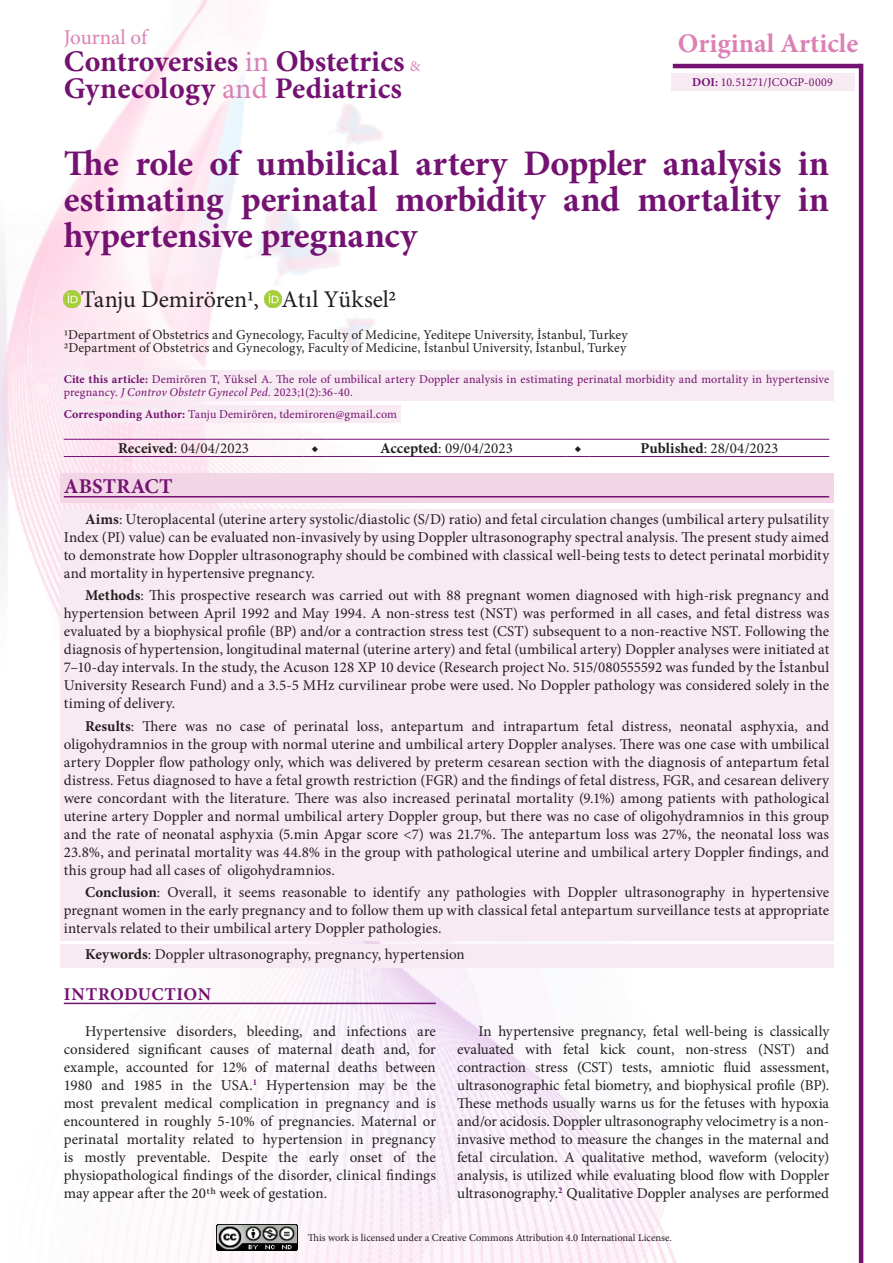
<style>
.page{position:relative;width:893px;height:1263px;background:#fff}
.page>*{position:absolute;margin:0;border:0;box-sizing:border-box;transform-origin:0 0}
.Makale_Başlığı{font:700 36px/36px "Minion Pro";letter-spacing:-.005em;color:#741272;text-align:justify}
.t1{font:700 30px/27px "Minion Pro";color:#741272}
.t2{font:700 27px "Minion Pro";color:#db81b5}
.Yazarlar{font:24px "Minion Pro";letter-spacing:-.01em;color:#231f20}
.t3{font:21px "Minion Pro";letter-spacing:-.005em;color:#db81b5}
.Abstract_Başlık{font:700 21px "Minion Pro";letter-spacing:.005em;color:#741272}
._1__BAŞLIK{font:700 18px "Minion Pro";letter-spacing:.015em;color:#741272}
.Abstract{font:15px/18px "Minion Pro";color:#231f20;text-align:justify}
.Ana_metin{font:15px/18px "Minion Pro";color:#231f20;text-align:justify}
.Table-Figure{font:15px "Minion Pro";letter-spacing:.015em;color:#231f20}
.Abstract_Keywords{font:15px "Minion Pro";color:#231f20}
.Table-Figure-2{font:700 15px "Minion Pro";color:#231f20}
.Kurumlar{font:13.5px "Minion Pro";letter-spacing:.01em;color:#231f20}
.Cite{font:12px/13.5px "Minion Pro";letter-spacing:.01em;color:#741272}
.t4{font:10.5px "Minion Pro";color:#231f20}
.s1{font-weight:400;color:#db81b5}
.s2{font-weight:400;font-size:15px;color:#db81b5}
.s3{font-weight:700}
.s4{font-style:italic}
</style>
<div class="page">
<img style="left:0;top:0;width:864px;height:1263px">
<hr style="left:673px;top:64px;width:188px;height:4px;background:#741272">
<hr style="left:859px;top:64px;width:4px;height:1199px;background:#741272">
<img style="left:216px;top:1225px;width:81px;height:25px">
<img style="left:64px;top:290px;width:17px;height:17px">
<img style="left:265px;top:290px;width:17px;height:17px">
<div style="left:60px;top:474px;width:773px;height:29px;background:#f2d6e6"></div>
<hr style="left:64px;top:496px;width:765px;height:1px;background:#741272">
<div style="left:60px;top:509px;width:773px;height:77px;background:#f8eaf2"></div>
<div style="left:60px;top:585px;width:773px;height:132px;background:#f8eaf2"></div>
<div style="left:60px;top:715px;width:773px;height:168px;background:#f8eaf2"></div>
<div style="left:60px;top:882px;width:773px;height:59px;background:#f8eaf2"></div>
<div style="left:60px;top:944px;width:773px;height:24px;background:#f8eaf2"></div>
<hr style="left:64px;top:1003px;width:372px;height:1px;background:#741272">
<div style="left:671px;top:73px;width:183px;height:17px;background:#f8eaf2"></div>
<div style="left:60px;top:370px;width:773px;height:30px;background:#f8eaf2"></div>
<div style="left:60px;top:405px;width:341px;height:17px;background:#f8eaf2"></div>
<hr style="left:64px;top:439px;width:239px;height:1px;background:#741272">
<svg style="left:303px;top:439px;width:24px;height:1px"></svg>
<hr style="left:327px;top:439px;width:239px;height:1px;background:#741272">
<svg style="left:566px;top:439px;width:24px;height:1px"></svg>
<hr style="left:590px;top:439px;width:239px;height:1px;background:#741272">
<hr style="left:64px;top:456px;width:239px;height:1px;background:#741272">
<svg style="left:303px;top:456px;width:24px;height:1px"></svg>
<hr style="left:327px;top:456px;width:239px;height:1px;background:#741272">
<svg style="left:566px;top:456px;width:24px;height:1px"></svg>
<hr style="left:590px;top:456px;width:239px;height:1px;background:#741272">
<h3 class="t3" style="left:64px;top:24px;width:85px">Journal of</h3>
<h2 class="t1" style="left:64px;top:48px;width:358px">Controversies <span class="s1">in</span> Obstetrics <span class="s2">&amp;<br></span>Gynecology <span class="s1">and</span> Pediatrics</h2>
<h3 class="t2" style="left:678px;top:25px;width:182px">Original Article</h3>
<p class="Cite" style="left:692px;top:76px;width:142px"><span class="s3">DOI:</span> 10.51271/JCOGP-0009</p>
<p class="Makale_Başlığı" style="left:64px;top:145px;width:767px">The role of umbilical artery Doppler analysis in estimating perinatal morbidity and mortality in hypertensive pregnancy</p>
<p class="Yazarlar" style="left:81px;top:284px;width:317px">Tanju Demirören1, Atıl Yüksel2</p>
<p class="Kurumlar" style="left:64px;top:325px;width:565px">1Department of Obstetrics and Gynecology, Faculty of Medicine, Yeditepe University, İstanbul, Turkey</p>
<p class="Kurumlar" style="left:64px;top:339px;width:564px">2Department of Obstetrics and Gynecology, Faculty of Medicine, İstanbul University, İstanbul, Turkey</p>
<p class="Cite" style="left:64px;top:372px;width:767px"><span class="s3">Cite this article:</span> Demirören T, Yüksel A. The role of umbilical artery Doppler analysis in estimating perinatal morbidity and mortality in hypertensive pregnancy. <span class="s4">J Controv Obstetr Gynecol Ped.</span> 2023;1(2):36-40.</p>
<p class="Cite" style="left:64px;top:407px;width:335px"><span class="s3">Corresponding Author:</span> Tanju Demirören, tdemiroren@gmail.com</p>
<p class="Table-Figure" style="left:118px;top:438px;width:133px"><span class="s3">Received</span>: 04/04/2023</p>
<p class="Table-Figure-2" style="left:311px;top:438px;width:9px">◆</p>
<p class="Table-Figure" style="left:380px;top:438px;width:134px"><span class="s3">Accepted</span>: 09/04/2023</p>
<p class="Table-Figure-2" style="left:574px;top:438px;width:9px">◆</p>
<p class="Table-Figure" style="left:640px;top:438px;width:140px"><span class="s3">Published</span>: 28/04/2023</p>
<p class="Abstract_Başlık" style="left:64px;top:472px;width:110px">ABSTRACT</p>
<p class="Abstract" style="left:64px;top:510px;width:767px;text-indent:21px"><span class="s3">Aims</span>: Uteroplacental (uterine artery systolic/diastolic (S/D) ratio) and fetal circulation changes (umbilical artery pulsatility Index (PI) value) can be evaluated non-invasively by using Doppler ultrasonography spectral analysis. The present study aimed to demonstrate how Doppler ultrasonography should be combined with classical well-being tests to detect perinatal morbidity and mortality in hypertensive pregnancy.</p>
<p class="Abstract" style="left:64px;top:586px;width:767px;text-indent:21px"><span class="s3">Methods</span>: This prospective research was carried out with 88 pregnant women diagnosed with high-risk pregnancy and hypertension between April 1992 and May 1994. A non-stress test (NST) was performed in all cases, and fetal distress was evaluated by a biophysical profile (BP) and/or a contraction stress test (CST) subsequent to a non-reactive NST. Following the diagnosis of hypertension, longitudinal maternal (uterine artery) and fetal (umbilical artery) Doppler analyses were initiated at 7–10-day intervals. In the study, the Acuson 128 XP 10 device (Research project No. 515/080555592 was funded by the İstanbul University Research Fund) and a 3.5-5 MHz curvilinear probe were used. No Doppler pathology was considered solely in the timing of delivery.</p>
<p class="Abstract" style="left:64px;top:717px;width:767px;text-indent:21px"><span class="s3">Results</span>: There was no case of perinatal loss, antepartum and intrapartum fetal distress, neonatal asphyxia, and oligohydramnios in the group with normal uterine and umbilical artery Doppler analyses. There was one case with umbilical artery Doppler flow pathology only, which was delivered by preterm cesarean section with the diagnosis of antepartum fetal distress. Fetus diagnosed to have a fetal growth restriction (FGR) and the findings of fetal distress, FGR, and cesarean delivery were concordant with the literature. There was also increased perinatal mortality (9.1%) among patients with pathological uterine artery Doppler and normal umbilical artery Doppler group, but there was no case of oligohydramnios in this group and the rate of neonatal asphyxia (5.min Apgar score &lt;7) was 21.7%. The antepartum loss was 27%, the neonatal loss was 23.8%, and perinatal mortality was 44.8% in the group with pathological uterine and umbilical artery Doppler findings, and this group had all cases of oligohydramnios.</p>
<p class="Abstract" style="left:64px;top:883px;width:767px;text-indent:21px"><span class="s3">Conclusion</span>: Overall, it seems reasonable to identify any pathologies with Doppler ultrasonography in hypertensive pregnant women in the early pregnancy and to follow them up with classical fetal antepartum surveillance tests at appropriate intervals related to their umbilical artery Doppler pathologies.</p>
<p class="Abstract_Keywords" style="left:85px;top:944px;width:381px"><span class="s3">Keywords</span>: Doppler ultrasonography, pregnancy, hypertension</p>
<p class="_1__BAŞLIK" style="left:64px;top:981px;width:149px">INTRODUCTION</p>
<p class="Ana_metin" style="left:64px;top:1022px;width:374px;text-indent:21px">Hypertensive disorders, bleeding, and infections are considered significant causes of maternal death and, for example, accounted for 12% of maternal deaths between 1980 and 1985 in the USA.<sup>1</sup> Hypertension may be the most prevalent medical complication in pregnancy and is encountered in roughly 5-10% of pregnancies. Maternal or perinatal mortality related to hypertension in pregnancy is mostly preventable. Despite the early onset of the physiopathological findings of the disorder, clinical findings may appear after the 20th week of gestation.</p>
<p class="Ana_metin" style="left:457px;top:1022px;width:374px;text-indent:21px">In hypertensive pregnancy, fetal well-being is classically evaluated with fetal kick count, non-stress (NST) and contraction stress (CST) tests, amniotic fluid assessment, ultrasonographic fetal biometry, and biophysical profile (BP).<br>These methods usually warns us for the fetuses with hypoxia and/or acidosis. Doppler ultrasonography velocimetry is a non&shy;invasive method to measure the changes in the maternal and fetal circulation. A qualitative method, waveform (velocity) analysis, is utilized while evaluating blood flow with Doppler ultrasonography.<sup>2</sup> Qualitative Doppler analyses are performed</p>
<p class="t4" style="left:308px;top:1231px;width:366px">This work is licensed under a Creative Commons Attribution 4.0 International License.</p>
</div>
